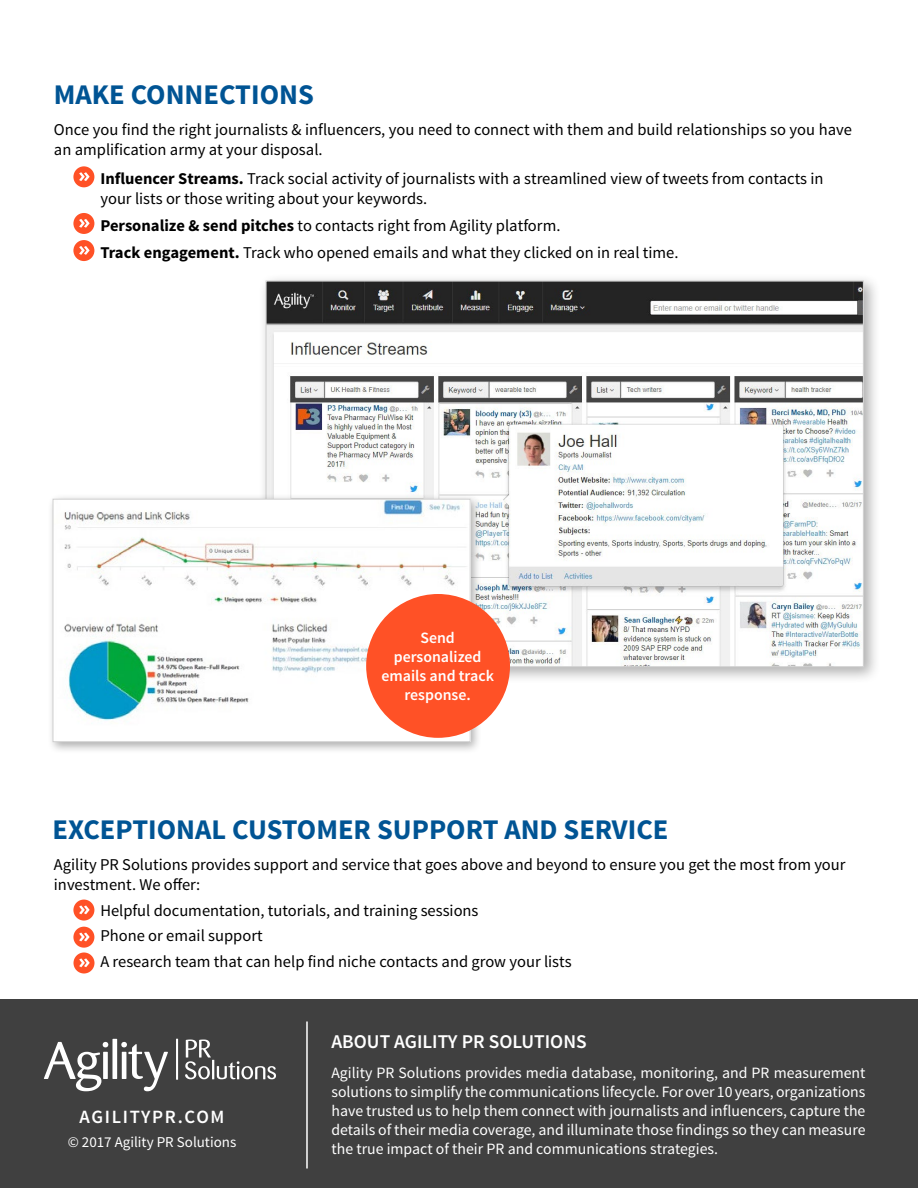
<style>
.page{position:relative;width:918px;height:1188px;background:#fff}
.page>*{position:absolute;margin:0;border:0;box-sizing:border-box;transform-origin:0 0}
.t1{font:700 28.5px "Source Sans Pro";color:#005494}
.t2{font:600 19.5px "Source Sans Pro";color:#fff}
.t3{font:600 18.75px "Source Sans Pro";letter-spacing:.09em;color:#fff}
.t4{font:16.5px/19.8px "Source Sans Pro";color:#000}
.t5{font:600 15.9px/19px "Source Sans Pro";color:#fff;text-align:center}
.t6{font:15.75px/18.9px "Source Sans Pro";color:#fff;text-align:justify}
.t7{font:15px "Source Sans Pro";color:#fff}
.s1{font-weight:700}
</style>
<div class="page">
<div style="left:0;top:999px;width:918px;height:189px;background:#404040"></div>
<hr style="left:306px;top:1022px;width:2px;height:146px;background:#fff">
<svg style="left:44px;top:1039px;width:124px;height:52px"></svg>
<svg style="left:185px;top:1040px;width:91px;height:39px"></svg>
<hr style="left:176px;top:1039px;width:2px;height:41px;background:#fff">
<div style="left:73px;top:166px;width:21px;height:21px;background:#ff5126;border-radius:50%"></div>
<svg style="left:79px;top:172px;width:11px;height:9px"></svg>
<div style="left:73px;top:213px;width:21px;height:21px;background:#ff5126;border-radius:50%"></div>
<svg style="left:79px;top:219px;width:11px;height:9px"></svg>
<div style="left:73px;top:240px;width:21px;height:21px;background:#ff5126;border-radius:50%"></div>
<svg style="left:79px;top:246px;width:11px;height:9px"></svg>
<div style="left:73px;top:900px;width:21px;height:21px;background:#ff5126;border-radius:50%"></div>
<svg style="left:79px;top:905px;width:11px;height:9px"></svg>
<div style="left:73px;top:927px;width:21px;height:21px;background:#ff5126;border-radius:50%"></div>
<svg style="left:79px;top:933px;width:11px;height:8px"></svg>
<div style="left:74px;top:952px;width:20px;height:22px;background:#ff5126;border-radius:50%"></div>
<svg style="left:79px;top:958px;width:11px;height:9px"></svg>
<div style="left:258px;top:273px;width:623px;height:411px;background:#000;opacity:.32"></div>
<img style="left:268px;top:282px;width:594px;height:383px">
<div style="left:47px;top:494px;width:435px;height:260px;background:#000;opacity:.32"></div>
<img style="left:55px;top:501px;width:414px;height:239px">
<div style="left:53px;top:499px;width:418px;height:243px;border:1px solid #d1d1d1"></div>
<div style="left:366px;top:594px;width:144px;height:144px;background:#ff5126;border-radius:50%"></div>
<h1 class="t1" style="left:54px;top:76px;width:262px">MAKE CONNECTIONS</h1>
<p class="t4" style="left:54px;top:120px;width:800px">Once you find the right journalists &amp; influencers, you need to connect with them and build relationships so you have an amplification army at your disposal.</p>
<p class="t4" style="left:100px;top:169px;width:725px;text-indent:-18px"><span class="s1">• Influencer Streams.</span> Track social activity of journalists with a streamlined view of tweets from contacts in your lists or those writing about your keywords.</p>
<p class="t4" style="left:82px;top:216px;width:480px"><span class="s1">• Personalize &amp; send pitches</span> to contacts right from Agility platform.</p>
<p class="t4" style="left:82px;top:243px;width:598px"><span class="s1">• Track engagement.</span> Track who opened emails and what they clicked on in real time.</p>
<p class="t5" style="left:381px;top:629px;width:114px">Send personalized emails and track response.</p>
<h1 class="t1" style="left:52px;top:811px;width:617px">EXCEPTIONAL CUSTOMER SUPPORT AND SERVICE</h1>
<p class="t4" style="left:54px;top:855px;width:793px">Agility PR Solutions provides support and service that goes above and beyond to ensure you get the most from your investment. We offer:</p>
<p class="t4" style="left:82px;top:901px;width:398px">• Helpful documentation, tutorials, and training sessions</p>
<p class="t4" style="left:82px;top:926px;width:182px">• Phone or email support</p>
<p class="t4" style="left:82px;top:952px;width:491px">• A research team that can help find niche contacts and grow your lists</p>
<p class="t3" style="left:80px;top:1105px;width:146px">AGILITYPR.COM</p>
<p class="t7" style="left:68px;top:1133px;width:170px">© 2017 Agility PR Solutions</p>
<p class="t2" style="left:332px;top:1029px;width:257px">ABOUT AGILITY PR SOLUTIONS</p>
<p class="t6" style="left:332px;top:1064px;width:536px">Agility PR Solutions provides media database, monitoring, and PR measurement solutions to simplify the communications lifecycle. For over 10 years, organizations have trusted us to help them connect with journalists and influencers, capture the details of their media coverage, and illuminate those findings so they can measure the true impact of their PR and communications strategies.</p>
</div>
